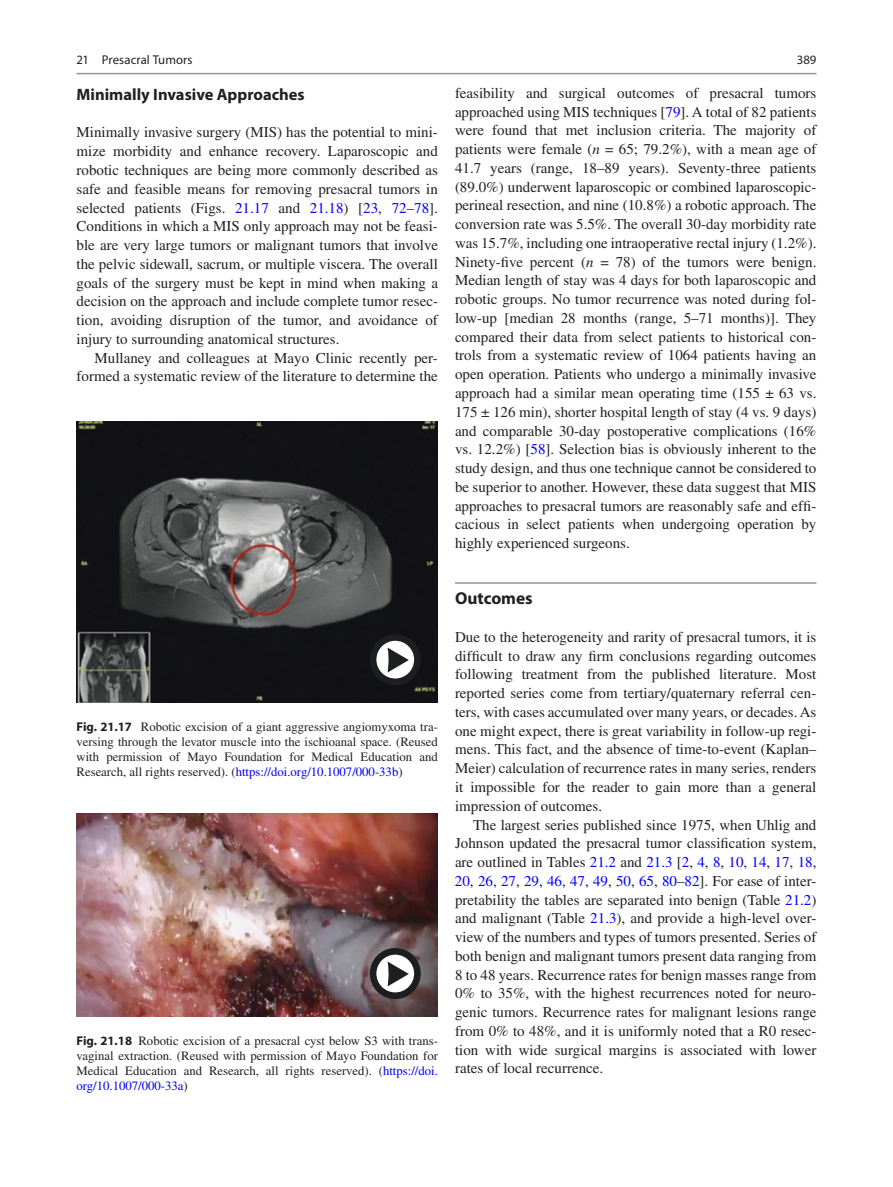
<style>
.page{position:relative;width:893px;height:1187px;background:#fff}
.page>*{position:absolute;margin:0;border:0;box-sizing:border-box;transform-origin:0 0}
.t1{font:700 17.25px "Myriad Pro";color:#231f20}
.t2{font:700 16.5px "Myriad Pro";color:#231f20}
.t3{font:15px/18.8px "Times LT Std";color:#231f20;text-align:justify}
.t4{font:12.75px/15px "Times LT Std";color:#231f20;text-align:justify}
.t5{font:12.75px "Myriad Pro Regular 3";letter-spacing:.005em;color:#231f20}
.t6{font:12.75px "Myriad Pro";color:#231f20}
.s1{color:#0000fa}
.s2{font-style:italic}
.s3{font-family:"Myriad Pro";font-weight:700}
</style>
<div class="page">
<hr style="left:455px;top:582px;width:361px;height:1px;background:#939598">
<img style="left:77px;top:421px;width:361px;height:281px">
<div style="left:370px;top:634px;width:51px;height:51px;background:#1d1e1f;border-radius:50%"></div>
<div style="left:376px;top:640px;width:38px;height:38px;background:#fff;border-radius:50%"></div>
<svg style="left:388px;top:648px;width:21px;height:24px"></svg>
<img style="left:77px;top:813px;width:361px;height:203px">
<div style="left:370px;top:947px;width:51px;height:51px;background:#1d1e1f;border-radius:50%"></div>
<div style="left:376px;top:954px;width:38px;height:38px;background:#fff;border-radius:50%"></div>
<svg style="left:388px;top:962px;width:21px;height:24px"></svg>
<hr style="left:77px;top:73px;width:739px;height:1px;background:#939598">
<p class="t5" style="left:77px;top:52px;width:118px">21 Presacral Tumors</p>
<p class="t2" style="left:77px;top:84px;width:230px">Minimally Invasive Approaches</p>
<p class="t3" style="left:77px;top:123px;width:363px">Minimally invasive surgery (MIS) has the potential to mini&shy;mize morbidity and enhance recovery. Laparoscopic and robotic techniques are being more commonly described as safe and feasible means for removing presacral tumors in selected patients (Figs. <span class="s1">21.17</span> and <span class="s1">21.18</span>) [<span class="s1">23</span>, <span class="s1">72</span>–<span class="s1">78</span>].<br>Conditions in which a MIS only approach may not be feasi&shy;ble are very large tumors or malignant tumors that involve the pelvic sidewall, sacrum, or multiple viscera. The overall goals of the surgery must be kept in mind when making a decision on the approach and include complete tumor resec&shy;tion, avoiding disruption of the tumor, and avoidance of injury to surrounding anatomical structures.</p>
<p class="t3" style="left:77px;top:348px;width:363px;text-align:right">Mullaney and colleagues at Mayo Clinic recently per&shy;formed a systematic review of the literature to determine the</p>
<p class="t6" style="left:797px;top:52px;width:21px">389</p>
<p class="t3" style="left:455px;top:83px;width:363px">feasibility and surgical outcomes of presacral tumors approached using MIS techniques [<span class="s1">79</span>]. A total of 82 patients were found that met inclusion criteria. The majority of patients were female (<span class="s2">n</span> = 65; 79.2%), with a mean age of 41.7 years (range, 18–89 years). Seventy-three patients (89.0%) underwent laparoscopic or combined laparoscopic&shy;perineal resection, and nine (10.8%) a robotic approach. The conversion rate was 5.5%. The overall 30-day morbidity rate was 15.7%, including one intraoperative rectal injury (1.2%).<br>Ninety-five percent (<span class="s2">n</span> = 78) of the tumors were benign.<br>Median length of stay was 4 days for both laparoscopic and robotic groups. No tumor recurrence was noted during fol&shy;low-up [median 28 months (range, 5–71 months)]. They compared their data from select patients to historical con&shy;trols from a systematic review of 1064 patients having an open operation. Patients who undergo a minimally invasive approach had a similar mean operating time (155 ± 63 vs.<br>175 ± 126 min), shorter hospital length of stay (4 vs. 9 days) and comparable 30-day postoperative complications (16% vs. 12.2%) [<span class="s1">58</span>]. Selection bias is obviously inherent to the study design, and thus one technique cannot be considered to be superior to another. However, these data suggest that MIS approaches to presacral tumors are reasonably safe and effi&shy;cacious in select patients when undergoing operation by highly experienced surgeons.</p>
<p class="t4" style="left:77px;top:719px;width:363px"><span class="s3">Fig. 21.17</span> Robotic excision of a giant aggressive angiomyxoma tra&shy;versing through the levator muscle into the ischioanal space. (Reused with permission of Mayo Foundation for Medical Education and Research, all rights reserved). (<span class="s1">https://doi.org/10.1007/000-33b</span>)</p>
<p class="t4" style="left:77px;top:1032px;width:363px"><span class="s3">Fig. 21.18</span> Robotic excision of a presacral cyst below S3 with trans&shy;vaginal extraction. (Reused with permission of Mayo Foundation for Medical Education and Research, all rights reserved). (<span class="s1">https://doi. org/10.1007/000-33a</span>)</p>
<p class="t1" style="left:455px;top:587px;width:79px">Outcomes</p>
<p class="t3" style="left:455px;top:627px;width:363px">Due to the heterogeneity and rarity of presacral tumors, it is difficult to draw any firm conclusions regarding outcomes following treatment from the published literature. Most reported series come from tertiary/quaternary referral cen&shy;ters, with cases accumulated over many years, or decades. As one might expect, there is great variability in follow-up regi&shy;mens. This fact, and the absence of time-to-event (Kaplan– Meier) calculation of recurrence rates in many series, renders it impossible for the reader to gain more than a general impression of outcomes.</p>
<p class="t3" style="left:455px;top:815px;width:363px;text-indent:18px">The largest series published since 1975, when Uhlig and Johnson updated the presacral tumor classification system, are outlined in Tables <span class="s1">21.2</span> and <span class="s1">21.3</span> [<span class="s1">2</span>, <span class="s1">4</span>, <span class="s1">8</span>, <span class="s1">10</span>, <span class="s1">14</span>, <span class="s1">17</span>, <span class="s1">18</span>, <span class="s1">20</span>, <span class="s1">26</span>, <span class="s1">27</span>, <span class="s1">29</span>, <span class="s1">46</span>, <span class="s1">47</span>, <span class="s1">49</span>, <span class="s1">50</span>, <span class="s1">65</span>, <span class="s1">80</span>–<span class="s1">82</span>]. For ease of inter&shy;pretability the tables are separated into benign (Table <span class="s1">21.2</span>) and malignant (Table <span class="s1">21.3</span>), and provide a high-level over&shy;view of the numbers and types of tumors presented. Series of both benign and malignant tumors present data ranging from 8 to 48 years. Recurrence rates for benign masses range from 0% to 35%, with the highest recurrences noted for neuro&shy;genic tumors. Recurrence rates for malignant lesions range from 0% to 48%, and it is uniformly noted that a R0 resec&shy;tion with wide surgical margins is associated with lower rates of local recurrence.</p>
</div>
